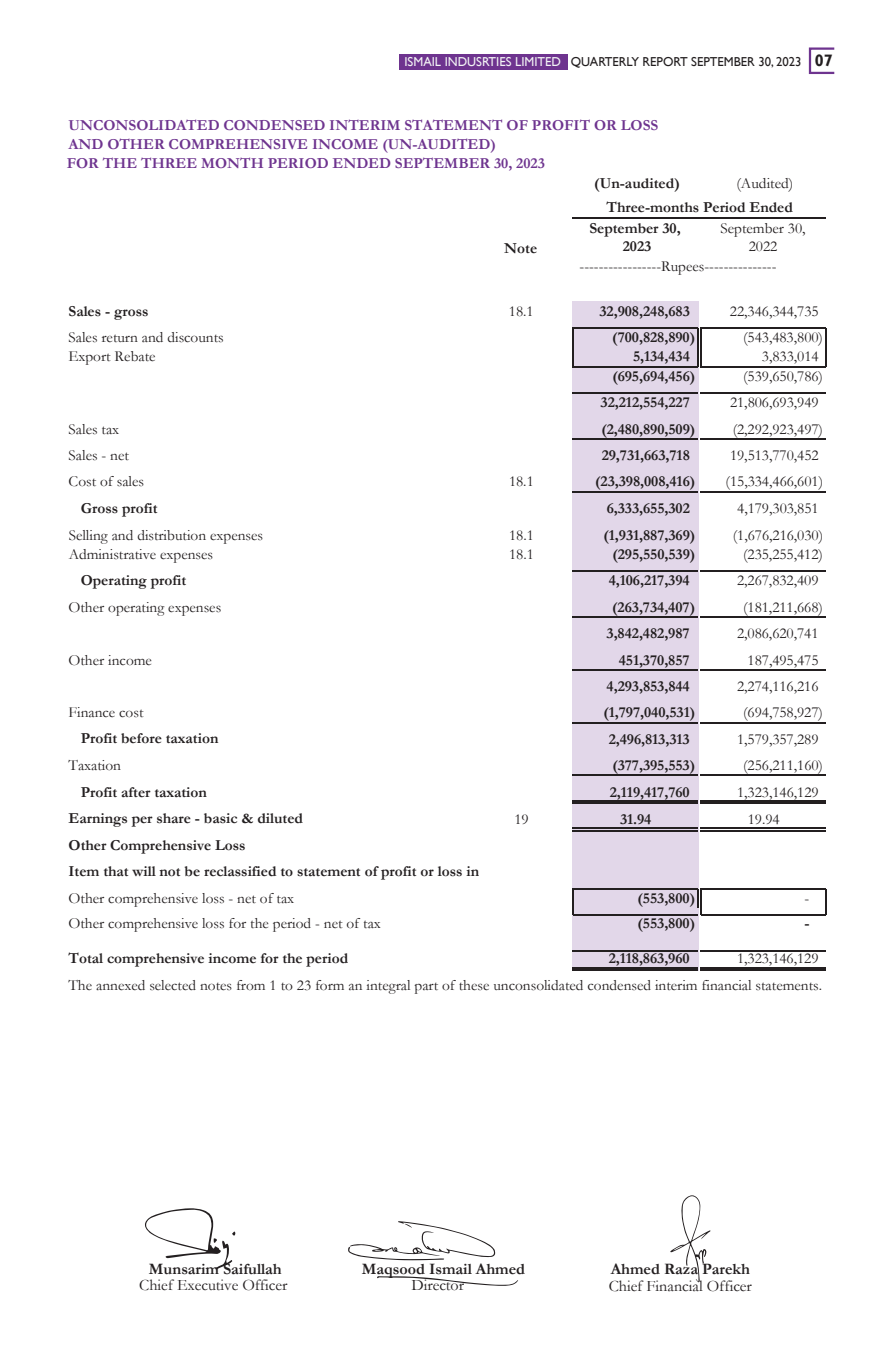
<style>
.page{position:relative;width:891px;height:1345px;background:#fff}
.page>*{position:absolute;margin:0;border:0;box-sizing:border-box;transform-origin:0 0}
.t1{font:700 15.97px "Garamond";color:#231f20}
.t2{font:15.97px "Garamond";color:#231f20}
.t3{font:15.3px/26.6px "Garamond";color:#231f20;text-align:right}
.t4{font:700 15.3px/18.4px "Garamond";letter-spacing:-.005em;color:#231f20;text-align:center}
.t5{font:700 15.3px/18.4px "Garamond";color:#6e348f}
.t6{font:13.05px "Gill Sans";color:#231f20}
.s1{color:#f2f3f4}
.s2{font-weight:700;font-size:16.65px}
</style>
<div class="page">
<div style="left:572px;top:301px;width:126px;height:670px;background:#e2d7e9"></div>
<svg style="left:670px;top:1195px;width:41px;height:87px"></svg>
<svg style="left:377px;top:1276px;width:141px;height:10px"></svg>
<svg style="left:348px;top:1221px;width:147px;height:39px"></svg>
<svg style="left:145px;top:1208px;width:90px;height:61px"></svg>
<div style="left:399px;top:54px;width:169px;height:15px;background:#6e348f"></div>
<div style="left:809px;top:47px;width:26px;height:27px;border:2px solid #6e348f"></div>
<hr style="left:573px;top:327px;width:125px;height:1px;background:#231f20">
<hr style="left:573px;top:366px;width:125px;height:1px;background:#231f20">
<hr style="left:573px;top:392px;width:125px;height:2px;background:#231f20">
<hr style="left:573px;top:438px;width:125px;height:1px;background:#231f20">
<hr style="left:573px;top:491px;width:125px;height:1px;background:#231f20">
<hr style="left:573px;top:570px;width:125px;height:2px;background:#231f20">
<hr style="left:573px;top:616px;width:125px;height:1px;background:#231f20">
<hr style="left:573px;top:669px;width:125px;height:1px;background:#231f20">
<hr style="left:573px;top:722px;width:125px;height:1px;background:#231f20">
<hr style="left:573px;top:774px;width:125px;height:2px;background:#231f20">
<hr style="left:573px;top:800px;width:125px;height:1px;background:#231f20">
<hr style="left:573px;top:802px;width:125px;height:2px;background:#231f20">
<hr style="left:573px;top:827px;width:125px;height:1px;background:#231f20">
<hr style="left:573px;top:830px;width:125px;height:1px;background:#231f20">
<hr style="left:572px;top:327px;width:1px;height:40px;background:#231f20">
<hr style="left:697px;top:328px;width:1px;height:39px;background:#231f20">
<hr style="left:573px;top:888px;width:125px;height:1px;background:#231f20">
<hr style="left:700px;top:327px;width:1px;height:40px;background:#231f20">
<hr style="left:825px;top:328px;width:1px;height:39px;background:#231f20">
<hr style="left:573px;top:914px;width:125px;height:1px;background:#231f20">
<hr style="left:572px;top:950px;width:126px;height:1px;background:#231f20">
<hr style="left:572px;top:967px;width:126px;height:1px;background:#231f20">
<hr style="left:572px;top:969px;width:126px;height:2px;background:#231f20">
<svg style="left:572px;top:888px;width:1px;height:27px"></svg>
<svg style="left:697px;top:888px;width:4px;height:27px"></svg>
<svg style="left:825px;top:889px;width:1px;height:25px"></svg>
<hr style="left:573px;top:218px;width:253px;height:1px;background:#231f20">
<hr style="left:701px;top:327px;width:125px;height:1px;background:#231f20">
<hr style="left:701px;top:366px;width:125px;height:1px;background:#231f20">
<hr style="left:701px;top:392px;width:125px;height:2px;background:#231f20">
<hr style="left:701px;top:438px;width:125px;height:1px;background:#231f20">
<hr style="left:701px;top:491px;width:125px;height:1px;background:#231f20">
<hr style="left:701px;top:570px;width:125px;height:2px;background:#231f20">
<hr style="left:701px;top:616px;width:125px;height:1px;background:#231f20">
<hr style="left:701px;top:669px;width:125px;height:1px;background:#231f20">
<hr style="left:701px;top:722px;width:125px;height:1px;background:#231f20">
<hr style="left:701px;top:774px;width:125px;height:2px;background:#231f20">
<hr style="left:701px;top:800px;width:125px;height:1px;background:#231f20">
<hr style="left:701px;top:802px;width:125px;height:2px;background:#231f20">
<hr style="left:701px;top:827px;width:125px;height:1px;background:#231f20">
<hr style="left:701px;top:830px;width:125px;height:1px;background:#231f20">
<hr style="left:701px;top:888px;width:125px;height:1px;background:#231f20">
<hr style="left:701px;top:914px;width:125px;height:1px;background:#231f20">
<hr style="left:701px;top:950px;width:125px;height:1px;background:#231f20">
<hr style="left:701px;top:967px;width:125px;height:1px;background:#231f20">
<hr style="left:701px;top:969px;width:125px;height:2px;background:#231f20">
<p class="t6" style="left:404px;top:54px;width:430px"><span class="s1">ISMAIL INDUSRTIES LIMITED</span> QUARTERLY REPORT SEPTEMBER 30, 2023 <span class="s2">07</span></p>
<p class="t5" style="left:69px;top:116px;width:591px">UNCONSOLIDATED CONDENSED INTERIM STATEMENT OF PROFIT OR LOSS<br>AND OTHER COMPREHENSIVE INCOME (UN-AUDITED)</p>
<p class="t5" style="left:67px;top:154px;width:480px">FOR THE THREE MONTH PERIOD ENDED SEPTEMBER 30, 2023</p>
<p class="t4" style="left:504px;top:238px;width:34px">Note</p>
<p class="t4" style="left:594px;top:174px;width:87px">(Un-audited)</p>
<p class="t3" style="left:736px;top:170px;width:58px">(Audited)</p>
<p class="t4" style="left:607px;top:198px;width:188px">Three-months Period Ended</p>
<p class="t4" style="left:589px;top:219px;width:93px">September 30,<br>2023</p>
<p class="t3" style="left:721px;top:215px;width:87px">September 30,</p>
<p class="t3" style="left:749px;top:233px;width:30px">2022</p>
<p class="t3" style="left:580px;top:252px;width:198px">-----------------Rupees---------------</p>
<p class="t4" style="left:69px;top:302px;width:82px">Sales - gross</p>
<p class="t3" style="left:509px;top:297px;width:26px">18.1</p>
<p class="t4" style="left:600px;top:302px;width:92px">32,908,248,683</p>
<p class="t3" style="left:730px;top:297px;width:90px">22,346,344,735</p>
<p class="t3" style="left:69px;top:323px;width:157px">Sales return and discounts</p>
<p class="t4" style="left:612px;top:328px;width:84px">(700,828,890)</p>
<p class="t3" style="left:743px;top:323px;width:81px">(543,483,800)</p>
<p class="t3" style="left:69px;top:343px;width:88px">Export Rebate</p>
<p class="t4" style="left:633px;top:347px;width:58px">5,134,434</p>
<p class="t3" style="left:762px;top:343px;width:58px">3,833,014</p>
<p class="t4" style="left:612px;top:367px;width:84px">(695,694,456)</p>
<p class="t3" style="left:743px;top:362px;width:81px">(539,650,786)</p>
<p class="t4" style="left:601px;top:393px;width:91px">32,212,554,227</p>
<p class="t3" style="left:730px;top:389px;width:90px">21,806,693,949</p>
<p class="t3" style="left:69px;top:415px;width:52px">Sales tax</p>
<p class="t4" style="left:601px;top:420px;width:95px">(2,480,890,509)</p>
<p class="t3" style="left:733px;top:415px;width:92px">(2,292,923,497)</p>
<p class="t3" style="left:69px;top:441px;width:62px">Sales - net</p>
<p class="t4" style="left:602px;top:446px;width:90px">29,731,663,718</p>
<p class="t3" style="left:730px;top:441px;width:90px">19,513,770,452</p>
<p class="t3" style="left:69px;top:468px;width:77px">Cost of sales</p>
<p class="t3" style="left:509px;top:468px;width:26px">18.1</p>
<p class="t4" style="left:595px;top:472px;width:101px">(23,398,008,416)</p>
<p class="t3" style="left:726px;top:468px;width:99px">(15,334,466,601)</p>
<p class="t4" style="left:81px;top:499px;width:78px">Gross profit</p>
<p class="t4" style="left:607px;top:499px;width:85px">6,333,655,302</p>
<p class="t3" style="left:737px;top:495px;width:83px">4,179,303,851</p>
<p class="t3" style="left:69px;top:521px;width:196px">Selling and distribution expenses</p>
<p class="t3" style="left:509px;top:521px;width:26px">18.1</p>
<p class="t4" style="left:604px;top:525px;width:93px">(1,931,887,369)</p>
<p class="t3" style="left:733px;top:521px;width:92px">(1,676,216,030)</p>
<p class="t3" style="left:69px;top:540px;width:146px">Administrative expenses</p>
<p class="t3" style="left:509px;top:540px;width:26px">18.1</p>
<p class="t4" style="left:612px;top:545px;width:84px">(295,550,539)</p>
<p class="t3" style="left:743px;top:540px;width:81px">(235,255,412)</p>
<p class="t4" style="left:81px;top:571px;width:107px">Operating profit</p>
<p class="t4" style="left:609px;top:571px;width:83px">4,106,217,394</p>
<p class="t3" style="left:737px;top:567px;width:83px">2,267,832,409</p>
<p class="t3" style="left:69px;top:593px;width:154px">Other operating expenses</p>
<p class="t4" style="left:612px;top:598px;width:84px">(263,734,407)</p>
<p class="t3" style="left:743px;top:593px;width:81px">(181,211,668)</p>
<p class="t4" style="left:607px;top:624px;width:85px">3,842,482,987</p>
<p class="t3" style="left:737px;top:619px;width:83px">2,086,620,741</p>
<p class="t3" style="left:69px;top:646px;width:85px">Other income</p>
<p class="t4" style="left:619px;top:650px;width:73px">451,370,857</p>
<p class="t3" style="left:748px;top:646px;width:73px">187,495,475</p>
<p class="t4" style="left:607px;top:677px;width:85px">4,293,853,844</p>
<p class="t3" style="left:737px;top:672px;width:83px">2,274,116,216</p>
<p class="t3" style="left:69px;top:699px;width:76px">Finance cost</p>
<p class="t4" style="left:603px;top:703px;width:93px">(1,797,040,531)</p>
<p class="t3" style="left:743px;top:699px;width:81px">(694,758,927)</p>
<p class="t4" style="left:609px;top:729px;width:83px">2,496,813,313</p>
<p class="t3" style="left:737px;top:725px;width:83px">1,579,357,289</p>
<p class="t3" style="left:69px;top:751px;width:54px">Taxation</p>
<p class="t4" style="left:612px;top:756px;width:84px">(377,395,553)</p>
<p class="t3" style="left:743px;top:751px;width:81px">(256,211,160)</p>
<p class="t4" style="left:81px;top:783px;width:128px">Profit after taxation</p>
<p class="t4" style="left:610px;top:783px;width:81px">2,119,417,760</p>
<p class="t3" style="left:737px;top:778px;width:83px">1,323,146,129</p>
<p class="t3" style="left:514px;top:805px;width:16px">19</p>
<p class="t4" style="left:620px;top:809px;width:33px">31.94</p>
<p class="t3" style="left:748px;top:805px;width:34px">19.94</p>
<p class="t4" style="left:69px;top:836px;width:179px">Other Comprehensive Loss</p>
<p class="t3" style="left:69px;top:884px;width:227px">Other comprehensive loss - net of tax</p>
<p class="t4" style="left:638px;top:889px;width:59px">(553,800)</p>
<p class="t3" style="left:805px;top:884px;width:6px">-</p>
<p class="t4" style="left:638px;top:914px;width:59px">(553,800)</p>
<p class="t4" style="left:805px;top:914px;width:7px">-</p>
<p class="t4" style="left:69px;top:949px;width:281px">Total comprehensive income for the period</p>
<p class="t4" style="left:609px;top:949px;width:83px">2,118,863,960</p>
<p class="t4" style="left:81px;top:729px;width:139px">Profit before taxation</p>
<p class="t4" style="left:69px;top:809px;width:236px">Earnings per share - basic &amp; diluted</p>
<p class="t4" style="left:69px;top:862px;width:412px">Item that will not be reclassified to statement of profit or loss in</p>
<p class="t3" style="left:69px;top:910px;width:314px">Other comprehensive loss for the period - net of tax</p>
<p class="t3" style="left:69px;top:945px;width:755px">1,323,146,129<br>The annexed selected notes from 1 to 23 form an integral part of these unconsolidated condensed interim financial statements.</p>
<p class="t1" style="left:149px;top:1258px;width:134px">Munsarim Saifullah</p>
<p class="t2" style="left:139px;top:1274px;width:150px">Chief Executive Officer</p>
<p class="t1" style="left:611px;top:1258px;width:141px">Ahmed Raza Parekh</p>
<p class="t1" style="left:362px;top:1258px;width:165px">Maqsood Ismail Ahmed</p>
<p class="t2" style="left:411px;top:1274px;width:54px">Director</p>
<p class="t2" style="left:609px;top:1275px;width:145px">Chief Financial Officer</p>
</div>
